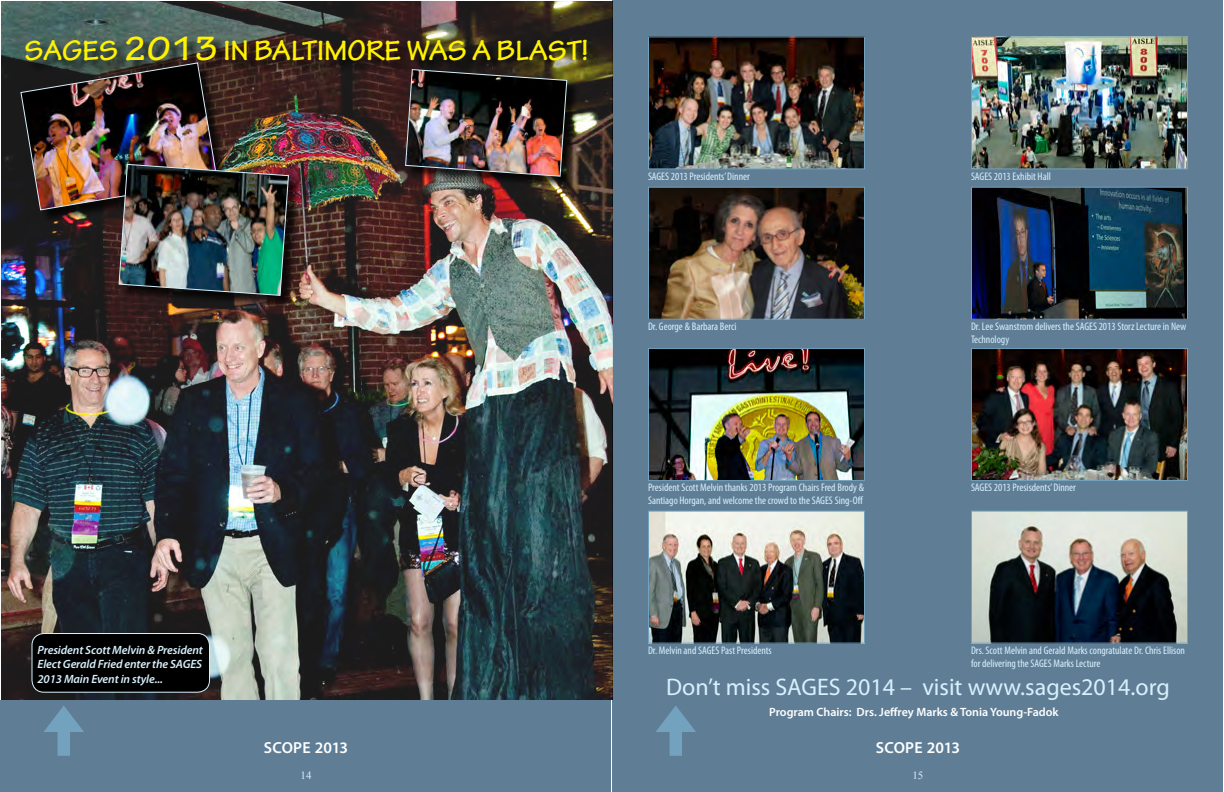
<style>
.page{position:relative;width:1224px;height:792px;background:#fff}
.page>*{position:absolute;margin:0;border:0;box-sizing:border-box;transform-origin:0 0}
.t1{font:700 30px "Tekton Pro";color:#fff200}
.t2{font:24px "Myriad Pro";color:#d7f0fc}
.t3{font:600 16px "Myriad Pro";letter-spacing:.005em;color:#fff}
.t4{font:italic 600 12px/14.4px "Myriad Pro";letter-spacing:-.01em;color:#d7f0fc;text-align:justify}
.t5{font:600 12px "Myriad Pro";color:#fff}
.t6{font:condensed 11px/13.2px "Myriad Pro";color:#d7f0fc}
.t7{font:11px "Times New Roman";color:#d7f0fc}
.s1{font-size:36px}
</style>
<div class="page">
<div style="left:0;top:700px;width:612px;height:92px;background:#5f7e96"></div>
<svg style="left:44px;top:706px;width:40px;height:50px"></svg>
<div style="left:612px;top:0;width:612px;height:792px;background:#5f7e96"></div>
<svg style="left:656px;top:706px;width:40px;height:50px"></svg>
<img style="left:1px;top:1px;width:611px;height:698px">
<div style="left:28px;top:39px;width:571px;height:34px;background:#000;opacity:.75"></div>
<img style="left:650px;top:189px;width:213px;height:129px">
<div style="left:648px;top:187px;width:217px;height:133px;border:1px solid #72a2bd"></div>
<img style="left:650px;top:350px;width:213px;height:129px">
<div style="left:648px;top:348px;width:217px;height:133px;border:1px solid #72a2bd"></div>
<img style="left:650px;top:513px;width:213px;height:129px">
<div style="left:648px;top:511px;width:217px;height:133px;border:1px solid #72a2bd"></div>
<img style="left:973px;top:38px;width:213px;height:129px">
<div style="left:971px;top:36px;width:217px;height:133px;border:1px solid #72a2bd"></div>
<img style="left:973px;top:189px;width:213px;height:129px">
<div style="left:971px;top:187px;width:217px;height:133px;border:1px solid #72a2bd"></div>
<img style="left:973px;top:350px;width:213px;height:129px">
<div style="left:971px;top:348px;width:217px;height:133px;border:1px solid #72a2bd"></div>
<img style="left:973px;top:513px;width:213px;height:129px">
<div style="left:971px;top:511px;width:217px;height:133px;border:1px solid #72a2bd"></div>
<img style="left:650px;top:38px;width:213px;height:129px">
<div style="left:648px;top:36px;width:217px;height:133px;border:1px solid #72a2bd"></div>
<div style="left:120px;top:166px;width:181px;height:143px;background:#000;opacity:.75"></div>
<img style="left:20px;top:62px;width:270px;height:234px">
<div style="left:407px;top:71px;width:173px;height:118px;background:#000;opacity:.75"></div>
<img style="left:405px;top:69px;width:163px;height:108px">
<div style="left:32px;top:634px;width:178px;height:58px;background:#000;border-radius:12px"></div>
<div style="left:32px;top:633px;width:178px;height:60px;border:1px solid #d7f0fc;border-radius:12px"></div>
<h1 class="t1" style="left:24px;top:33px;width:566px">SAGES <span class="s1">2013</span> IN BALTIMORE WAS A BLAST!</h1>
<p class="t4" style="left:38px;top:642px;width:167px">President Scott Melvin &amp; President Elect Gerald Fried enter the SAGES 2013 Main Event in style...</p>
<p class="t6" style="left:648px;top:170px;width:103px">SAGES 2013 Presidents’ Dinner</p>
<p class="t6" style="left:971px;top:170px;width:81px">SAGES 2013 Exhibit Hall</p>
<p class="t6" style="left:648px;top:320px;width:90px">Dr. George &amp; Barbara Berci</p>
<p class="t6" style="left:971px;top:320px;width:217px">Dr. Lee Swanstrom delivers the SAGES 2013 Storz Lecture in New<br>Technology</p>
<p class="t6" style="left:648px;top:481px;width:218px">President Scott Melvin thanks 2013 Program Chairs Fred Brody &amp;<br>Santiago Horgan, and welcome the crowd to the SAGES Sing-Off</p>
<p class="t6" style="left:971px;top:481px;width:107px">SAGES 2013 Presisdents’ Dinner</p>
<p class="t6" style="left:648px;top:644px;width:125px">Dr. Melvin and SAGES Past Presidents</p>
<p class="t6" style="left:971px;top:644px;width:216px">Drs. Scott Melvin and Gerald Marks congratulate Dr. Chris Ellison for delivering the SAGES Marks Lecture</p>
<h2 class="t2" style="left:666px;top:672px;width:123px">Don’t miss SAGES</h2>
<h2 class="t2" style="left:846px;top:672px;width:325px">2014 – visit www.sages2014.org</h2>
<p class="t5" style="left:769px;top:704px;width:291px">Program Chairs: Drs. Jeffrey Marks &amp; Tonia Young-Fadok</p>
<h3 class="t3" style="left:264px;top:737px;width:86px">SCOPE 2013</h3>
<p class="t7" style="left:300px;top:768px;width:12px">14</p>
<p class="t7" style="left:912px;top:768px;width:12px">15</p>
<h3 class="t3" style="left:876px;top:737px;width:86px">SCOPE 2013</h3>
</div>
